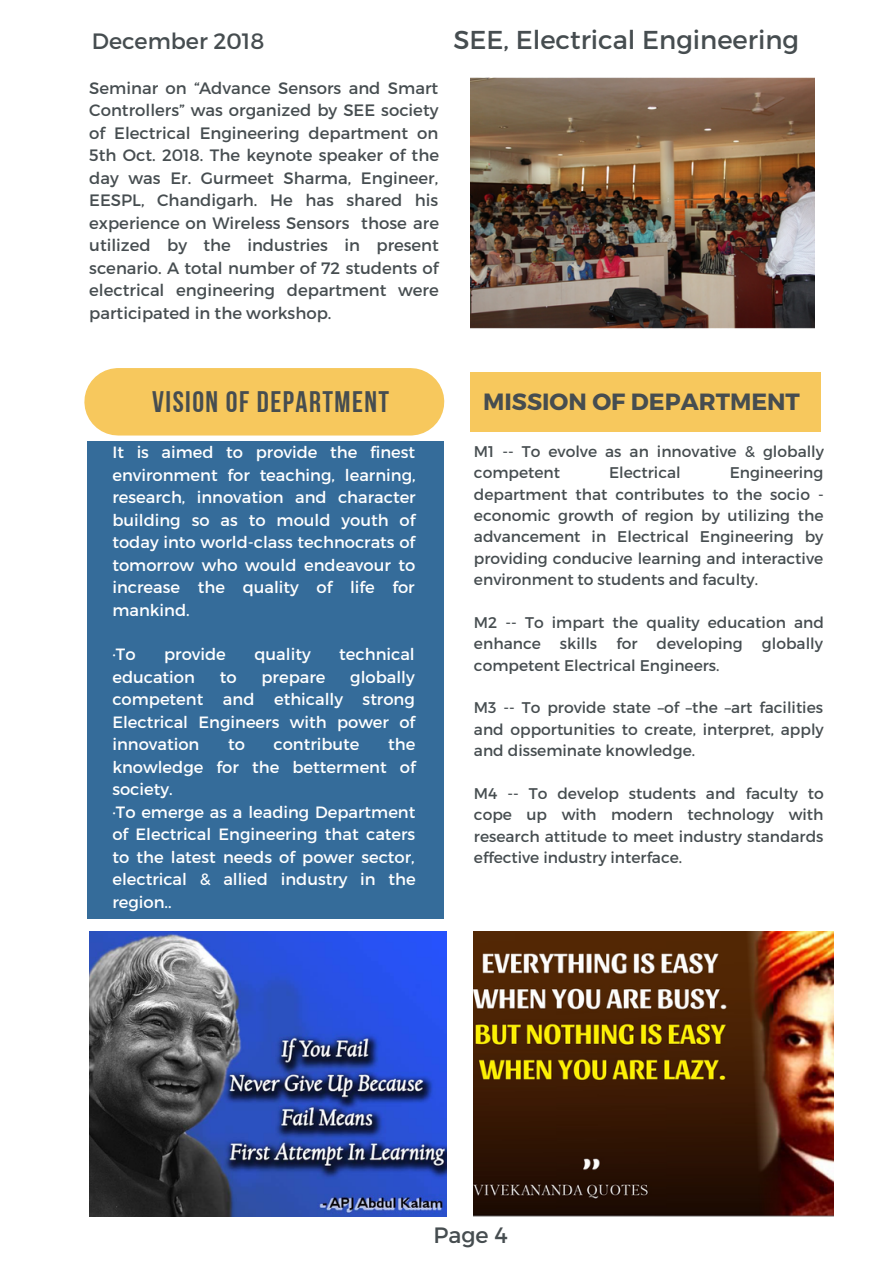
<style>
.page{position:relative;width:893px;height:1264px;background:#fff}
.page>*{position:absolute;margin:0;border:0;box-sizing:border-box;transform-origin:0 0}
.t1{font:29.7px "Bebas Neue Cyrillic";letter-spacing:.05em;color:#464d50}
.t2{font:25.8px "Montserrat";color:#464d50}
.t3{font:700 23.4px "Montserrat";color:#464d50}
.t4{font:22.2px "Montserrat";color:#464d50}
.t5{font:16.5px/22.5px "Montserrat";color:#464d50;text-align:justify}
.t6{font:16.35px/22.5px "Montserrat";color:#fff;text-align:justify}
.t7{font:15.45px/21.3px "Montserrat";color:#464d50;text-align:justify}
</style>
<div class="page">
<div style="left:87px;top:441px;width:356px;height:478px;background:#356c9a"></div>
<div style="left:470px;top:372px;width:350px;height:60px;background:#f7c85d"></div>
<div style="left:118px;top:368px;width:292px;height:67px;background:#f7c85d"></div>
<img style="left:90px;top:931px;width:356px;height:285px">
<img style="left:474px;top:931px;width:359px;height:285px">
<img style="left:470px;top:77px;width:344px;height:251px">
<h3 class="t4" style="left:92px;top:27px;width:174px">December 2018</h3>
<h2 class="t2" style="left:453px;top:23px;width:347px">SEE, Electrical Engineering</h2>
<p class="t5" style="left:89px;top:76px;width:351px">Seminar on “Advance Sensors and Smart Controllers” was organized by SEE society of Electrical Engineering department on 5th Oct. 2018. The keynote speaker of the day was Er. Gurmeet Sharma, Engineer, EESPL, Chandigarh. He has shared his experience on Wireless Sensors those are utilized by the industries in present scenario. A total number of 72 students of electrical engineering department were participated in the workshop.</p>
<h1 class="t1" style="left:152px;top:390px;width:238px">VISION OF DEPARTMENT</h1>
<h3 class="t3" style="left:483px;top:386px;width:318px">MISSION OF DEPARTMENT</h3>
<p class="t7" style="left:474px;top:440px;width:351px">M1 -- To evolve as an innovative &amp; globally competent</p>
<p class="t6" style="left:112px;top:440px;width:305px">It is aimed to provide the finest environment for teaching, learning, research, innovation and character building so as to mould youth of today into world-class technocrats of tomorrow who would endeavour to increase the quality of life for mankind.</p>
<p class="t6" style="left:112px;top:642px;width:25px">·To</p>
<p class="t6" style="left:164px;top:642px;width:63px">provide</p>
<p class="t6" style="left:254px;top:642px;width:58px">quality</p>
<p class="t6" style="left:339px;top:642px;width:77px">technical</p>
<p class="t6" style="left:112px;top:665px;width:84px">education</p>
<p class="t6" style="left:220px;top:665px;width:18px">to</p>
<p class="t6" style="left:261px;top:665px;width:65px">prepare</p>
<p class="t7" style="left:474px;top:461px;width:351px;text-indent:256px">Engineering department that contributes to the socio - economic growth of region by utilizing the advancement in Electrical Engineering by providing conducive learning and interactive environment to students and faculty.</p>
<p class="t7" style="left:474px;top:611px;width:351px">M2 -- To impart the quality education and enhance skills for developing globally competent Electrical Engineers.</p>
<p class="t7" style="left:474px;top:696px;width:351px">M3 -- To provide state –of –the –art facilities and opportunities to create, interpret, apply and disseminate knowledge.</p>
<p class="t7" style="left:474px;top:782px;width:351px">M4 -- To develop students and faculty to cope up with modern technology with research attitude to meet industry standards effective industry interface.</p>
<p class="t7" style="left:609px;top:461px;width:73px">Electrical</p>
<p class="t6" style="left:112px;top:665px;width:304px;text-indent:238px">globally competent and ethically strong Electrical Engineers with power of innovation</p>
<p class="t6" style="left:228px;top:732px;width:18px">to</p>
<p class="t6" style="left:273px;top:732px;width:88px">contribute</p>
<p class="t6" style="left:112px;top:732px;width:305px;text-align:left;text-indent:276px">the knowledge for the betterment of society.<br>·To emerge as a leading Department of Electrical Engineering that caters to the latest needs of power sector, electrical &amp; allied industry in the region..</p>
<h3 class="t4" style="left:433px;top:1220px;width:76px">Page 4</h3>
</div>
